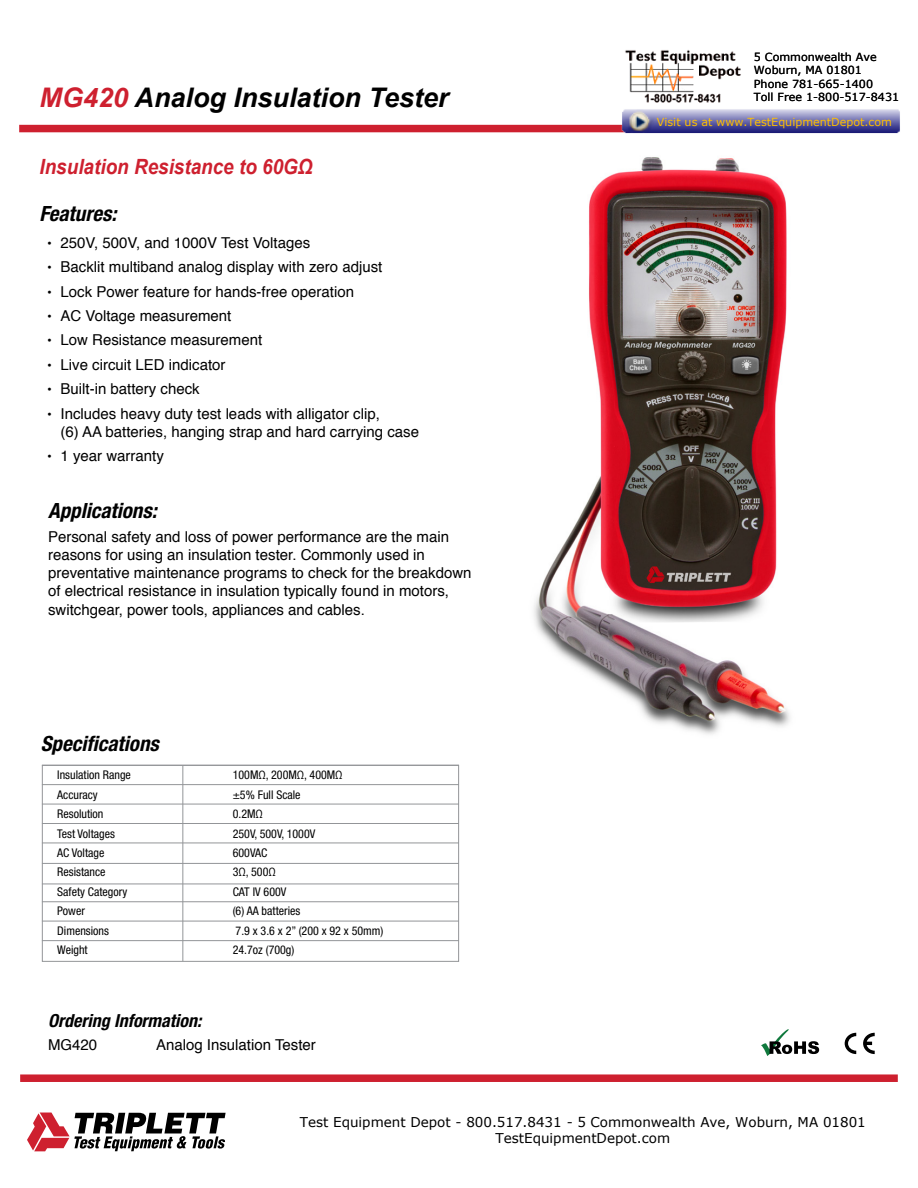
<style>
.page{position:relative;width:918px;height:1188px;background:#fff}
.page>*{position:absolute;margin:0;border:0;box-sizing:border-box;transform-origin:0 0}
.t1{font:italic 700 27px "Arial";color:#000}
.t2{font:italic 700 condensed 21px "Helvetica Neue LT Std";color:#000}
.t3{font:italic 700 21px "Arial";color:#ce202f;scale:.9 1}
.t4{font:italic 700 condensed 18px "Helvetica Neue LT Std";color:#000}
.t5{font:15px/18px "Helvetica";color:#000}
.t6{font:13.5px/16.2px "Verdana";color:#000;text-align:center}
.t7{font:condensed 12px "Helvetica Neue LT Std";color:#000}
.t8{font:11.1px/13.5px "Verdana";color:#000}
.t9{font:11.1px "Verdana";color:#ffbf00}
.s1{color:#ce202f}
.s2{font-size:13.5px}
</style>
<div class="page">
<img style="left:534px;top:157px;width:256px;height:578px">
<div style="left:19px;top:125px;width:878px;height:7px;background:#ce202f"></div>
<div style="left:20px;top:1074px;width:878px;height:8px;background:#ce202f"></div>
<svg style="left:27px;top:1113px;width:199px;height:38px"></svg>
<hr style="left:42px;top:784px;width:417px;height:1px;background:#939598">
<hr style="left:42px;top:804px;width:417px;height:1px;background:#939598">
<hr style="left:42px;top:823px;width:417px;height:1px;background:#939598">
<hr style="left:42px;top:843px;width:417px;height:1px;background:#939598">
<hr style="left:42px;top:863px;width:417px;height:1px;background:#939598">
<hr style="left:42px;top:884px;width:417px;height:1px;background:#939598">
<hr style="left:42px;top:901px;width:417px;height:1px;background:#939598">
<hr style="left:42px;top:921px;width:417px;height:1px;background:#939598">
<hr style="left:42px;top:940px;width:417px;height:1px;background:#939598">
<hr style="left:182px;top:765px;width:1px;height:196px;background:#939598">
<div style="left:42px;top:765px;width:417px;height:197px;border:1px solid #939598"></div>
<svg style="left:761px;top:1029px;width:58px;height:27px"></svg>
<svg style="left:845px;top:1033px;width:11px;height:21px"></svg>
<svg style="left:863px;top:1033px;width:12px;height:21px"></svg>
<img style="left:625px;top:50px;width:116px;height:53px">
<img style="left:617px;top:109px;width:283px;height:25px">
<h1 class="t1" style="left:40px;top:80px;width:411px"><span class="s1">MG420</span> Analog Insulation Tester</h1>
<h2 class="t3" style="left:40px;top:152px;width:305px">Insulation Resistance to 60GΩ</h2>
<h2 class="t2" style="left:40px;top:201px;width:78px">Features:</h2>
<p class="t5" style="left:47px;top:234px;width:265px"><span class="s2">•</span> 250V, 500V, and 1000V Test Voltages</p>
<p class="t5" style="left:47px;top:258px;width:337px"><span class="s2">•</span> Backlit multiband analog display with zero adjust</p>
<p class="t5" style="left:47px;top:283px;width:308px"><span class="s2">•</span> Lock Power feature for hands-free operation</p>
<p class="t5" style="left:47px;top:307px;width:186px"><span class="s2">•</span> AC Voltage measurement</p>
<p class="t5" style="left:47px;top:332px;width:217px"><span class="s2">•</span> Low Resistance measurement</p>
<p class="t5" style="left:47px;top:356px;width:180px"><span class="s2">•</span> Live circuit LED indicator</p>
<p class="t5" style="left:47px;top:381px;width:154px"><span class="s2">•</span> Built-in battery check</p>
<p class="t5" style="left:61px;top:405px;width:360px;text-indent:-14px"><span class="s2">•</span> Includes heavy duty test leads with alligator clip,<br>(6) AA batteries, hanging strap and hard carrying case</p>
<p class="t5" style="left:47px;top:448px;width:118px"><span class="s2">•</span> 1 year warranty</p>
<h2 class="t2" style="left:48px;top:497px;width:110px">Applications:</h2>
<p class="t5" style="left:48px;top:528px;width:425px">Personal safety and loss of power performance are the main reasons for using an insulation tester. Commonly used in preventative maintenance programs to check for the breakdown of electrical resistance in insulation typically found in motors,</p>
<p class="t5" style="left:48px;top:601px;width:318px">switchgear, power tools, appliances and cables.</p>
<h2 class="t2" style="left:41px;top:731px;width:120px">Specifications</h2>
<p class="t7" style="left:57px;top:768px;width:75px">Insulation Range</p>
<p class="t7" style="left:233px;top:768px;width:111px">100MΩ, 200MΩ, 400MΩ</p>
<p class="t7" style="left:57px;top:788px;width:42px">Accuracy</p>
<p class="t7" style="left:233px;top:788px;width:69px">±5% Full Scale</p>
<p class="t7" style="left:57px;top:807px;width:48px">Resolution</p>
<p class="t7" style="left:233px;top:807px;width:32px">0.2MΩ</p>
<p class="t7" style="left:57px;top:826px;width:59px">Test Voltages</p>
<p class="t7" style="left:233px;top:826px;width:84px">250V, 500V, 1000V</p>
<p class="t7" style="left:57px;top:846px;width:49px">AC Voltage</p>
<p class="t7" style="left:233px;top:846px;width:36px">600VAC</p>
<p class="t7" style="left:57px;top:865px;width:50px">Resistance</p>
<p class="t7" style="left:233px;top:865px;width:45px">3Ω, 500Ω</p>
<p class="t7" style="left:57px;top:885px;width:72px">Safety Category</p>
<p class="t7" style="left:233px;top:885px;width:55px">CAT IV 600V</p>
<p class="t7" style="left:57px;top:904px;width:29px">Power</p>
<p class="t7" style="left:233px;top:904px;width:69px">(6) AA batteries</p>
<p class="t7" style="left:57px;top:924px;width:53px">Dimensions</p>
<p class="t7" style="left:236px;top:924px;width:149px">7.9 x 3.6 x 2” (200 x 92 x 50mm)</p>
<p class="t7" style="left:57px;top:943px;width:32px">Weight</p>
<p class="t7" style="left:233px;top:943px;width:63px">24.7oz (700g)</p>
<p class="t4" style="left:48px;top:1010px;width:155px">Ordering Information:</p>
<p class="t5" style="left:48px;top:1037px;width:51px">MG420</p>
<p class="t5" style="left:156px;top:1037px;width:161px">Analog Insulation Tester</p>
<p class="t8" style="left:754px;top:50px;width:147px">5 Commonwealth Ave<br>Woburn, MA 01801<br>Phone 781-665-1400<br>Toll Free 1-800-517-8431</p>
<p class="t9" style="left:657px;top:114px;width:237px">Visit us at www.TestEquipmentDepot.com</p>
<p class="t6" style="left:300px;top:1114px;width:568px">Test Equipment Depot - 800.517.8431 - 5 Commonwealth Ave, Woburn, MA 01801<br>TestEquipmentDepot.com</p>
</div>
